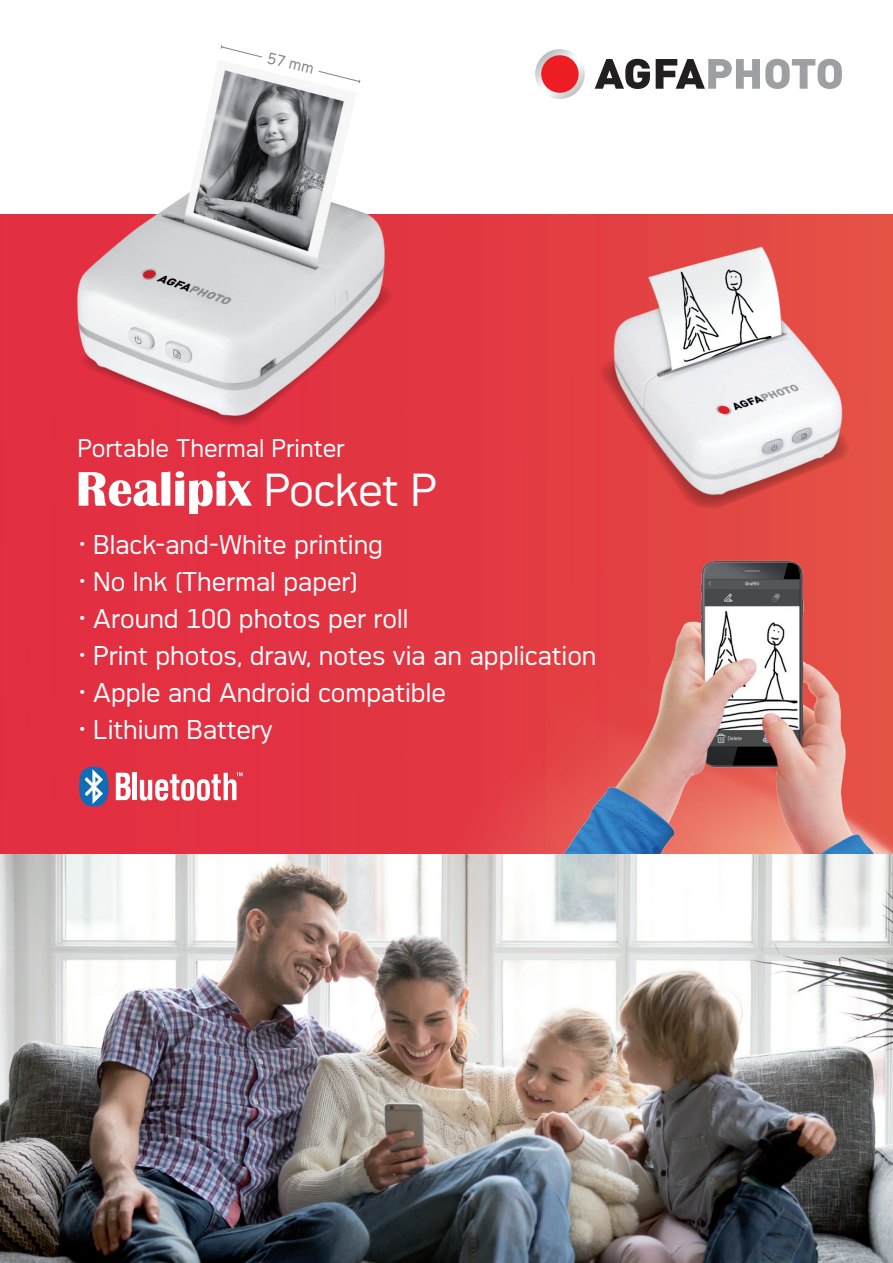
<style>
.page{position:relative;width:893px;height:1263px;background:#fff}
.page>*{position:absolute;margin:0;border:0;box-sizing:border-box;transform-origin:0 0}
.t1{font:43.5px "Agfa Photo Thalis";letter-spacing:-.01em;color:#fff}
.t2{font:25.5px "Agfa Photo Thalis";color:#fff}
.t3{font:24px "Agfa Photo Thalis";color:#fff}
.t4{font:15px "Agfa Photo Thalis";color:#808285}
</style>
<div class="page">
<img style="left:0;top:215px;width:893px;height:1048px">
<svg style="left:595px;top:59px;width:55px;height:30px"></svg>
<svg style="left:656px;top:59px;width:186px;height:30px"></svg>
<svg style="left:535px;top:49px;width:50px;height:50px"></svg>
<div style="left:541px;top:55px;width:38px;height:38px;background:#ee1d23;border-radius:50%"></div>
<img style="left:420px;top:608px;width:473px;height:493px">
<svg style="left:79px;top:471px;width:173px;height:43px"></svg>
<svg style="left:116px;top:772px;width:15px;height:28px"></svg>
<hr style="left:133px;top:773px;width:4px;height:27px;background:#fff">
<svg style="left:140px;top:772px;width:103px;height:29px"></svg>
<svg style="left:79px;top:766px;width:30px;height:40px"></svg>
<img style="left:548px;top:549px;width:345px;height:309px">
<div style="left:68px;top:223px;width:358px;height:223px;background:#e23543"></div>
<img style="left:52px;top:62px;width:355px;height:369px">
<div style="left:532px;top:294px;width:361px;height:234px;background:#e33f42"></div>
<img style="left:577px;top:214px;width:315px;height:322px">
<svg style="left:220px;top:45px;width:141px;height:39px"></svg>
<p class="t4" style="left:270px;top:49px;width:49px;rotate:14deg">57 mm</p>
<p class="t3" style="left:78px;top:434px;width:269px">Portable Thermal Printer</p>
<h1 class="t1" style="left:264px;top:464px;width:174px">Pocket P</h1>
<p class="t2" style="left:79px;top:529px;width:306px"><sup>•</sup> Black-and-White printing</p>
<p class="t2" style="left:79px;top:566px;width:280px"><sup>•</sup> No Ink (Thermal paper)</p>
<p class="t2" style="left:79px;top:603px;width:331px"><sup>•</sup> Around 100 photos per roll</p>
<p class="t2" style="left:79px;top:640px;width:519px"><sup>•</sup> Print photos, draw, notes via an application</p>
<p class="t2" style="left:79px;top:677px;width:368px"><sup>•</sup> Apple and Android compatible</p>
<p class="t2" style="left:79px;top:714px;width:196px"><sup>•</sup> Lithium Battery</p>
</div>
